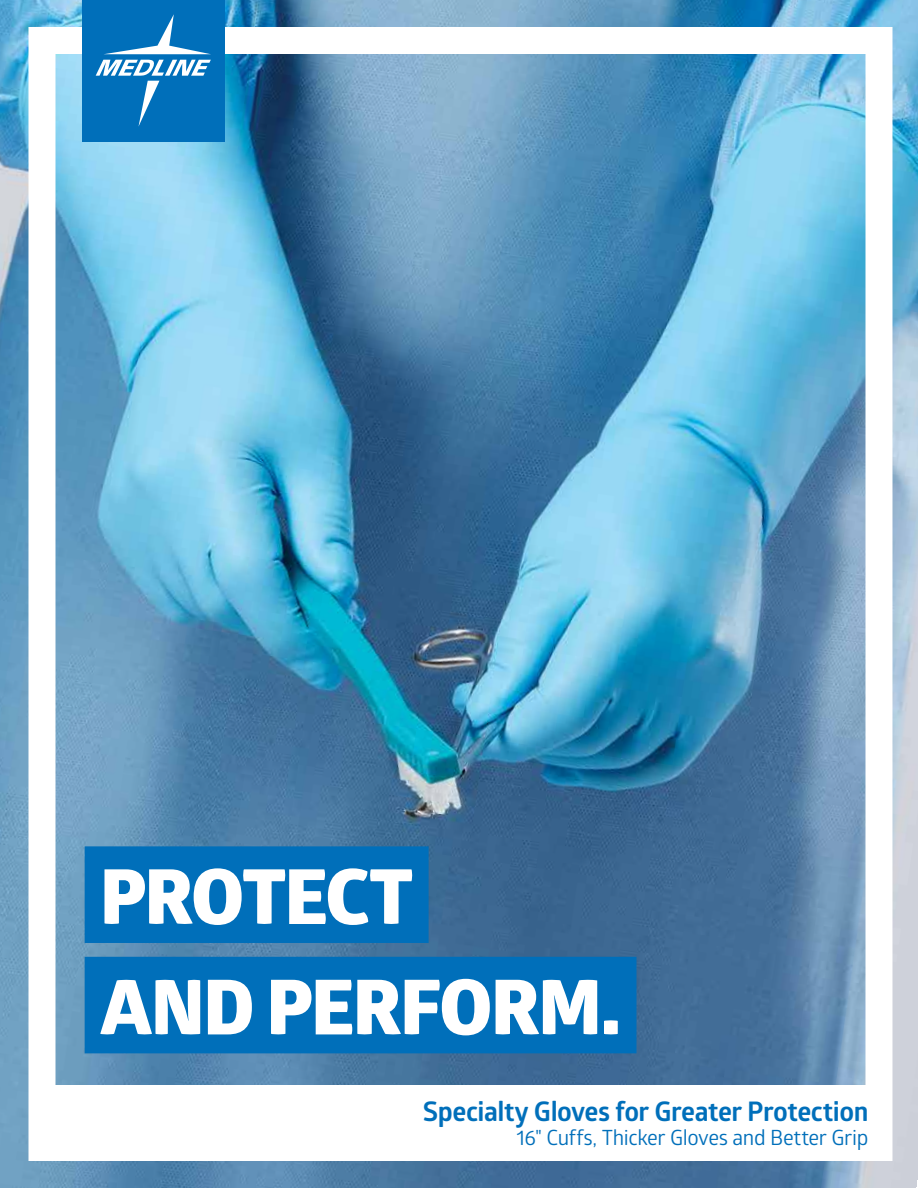
<style>
.page{position:relative;width:918px;height:1188px;background:#fff}
.page>*{position:absolute;margin:0;border:0;box-sizing:border-box;transform-origin:0 0}
.t1{font:800 75.9px/110.4px "Glober";letter-spacing:-.015em;color:#fff}
.t2{font:700 27px "Glober";letter-spacing:-.02em;color:#006fba}
.t3{font:21px "Glober";letter-spacing:-.02em;color:#006fba}
</style>
<div class="page">
<img style="left:0;top:0;width:918px;height:1188px">
<div style="left:41px;top:1085px;width:827px;height:76px;background:#fff"></div>
<div style="left:82px;top:0;width:143px;height:142px;background:#006fba"></div>
<svg style="left:105px;top:14px;width:105px;height:40px"></svg>
<svg style="left:96px;top:60px;width:115px;height:67px"></svg>
<div style="left:85px;top:846px;width:344px;height:97px;background:#006fba"></div>
<div style="left:85px;top:957px;width:551px;height:96px;background:#006fba"></div>
<h1 class="t1" style="left:100px;top:841px;width:522px">PROTECT<br>AND PERFORM.</h1>
<p class="t2" style="left:423px;top:1093px;width:447px">Specialty Gloves for Greater Protection</p>
<p class="t3" style="left:516px;top:1123px;width:354px">16" Cuffs, Thicker Gloves and Better Grip</p>
</div>
